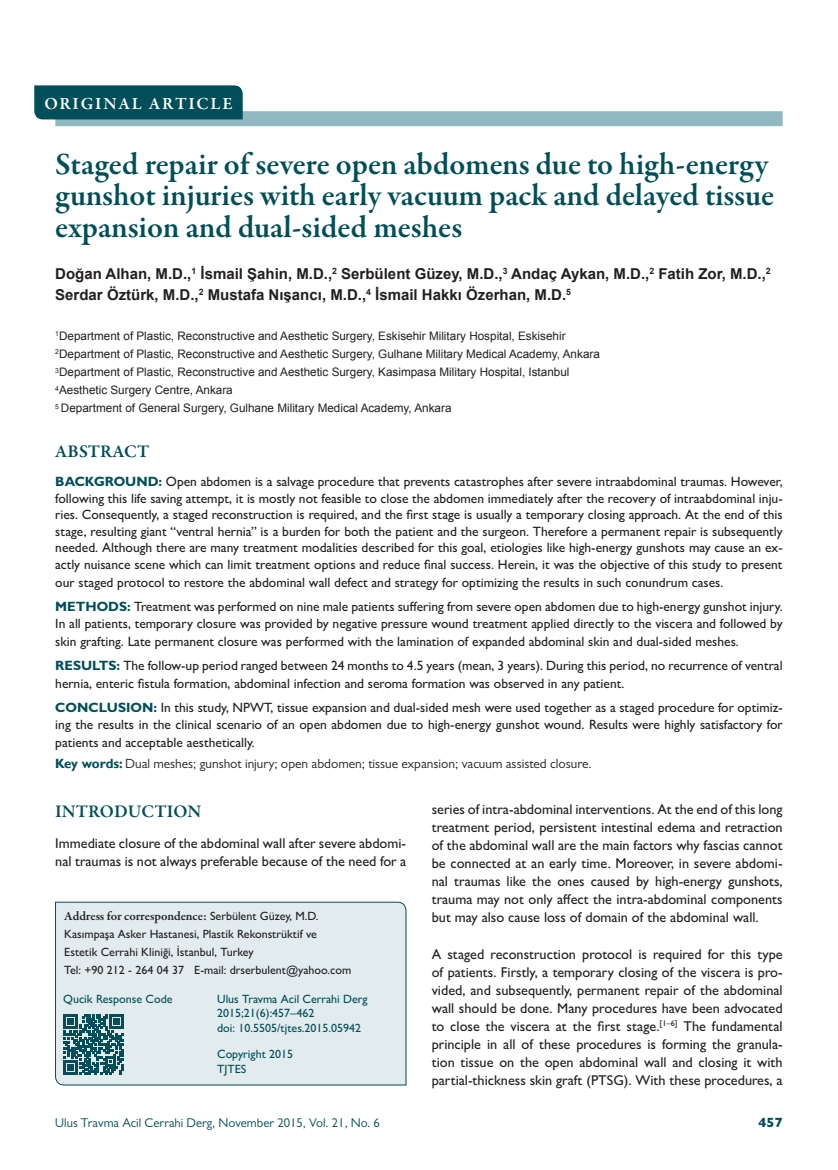
<style>
.page{position:relative;width:838px;height:1170px;background:#fff}
.page>*{position:absolute;margin:0;border:0;box-sizing:border-box;transform-origin:0 0}
.t1{font:600 31.5px/31.5px "Garamond Premr Pro";color:#004e59}
.t2{font:600 18px "Garamond Premr Pro";letter-spacing:.005em;color:#004e59}
.t3{font:600 17.25px "Garamond Premr Pro";letter-spacing:.1em;color:#fff}
.t4{font:700 15px/21px "Arial";color:#231f20}
.t5{font:500 14.25px/18.1px "Gill Sans MT Pro";color:#231f20;text-align:justify}
.t6{font:500 13.5px/16.5px "Gill Sans MT Pro";color:#231f20}
.t7{font:800 13.5px "Gill Sans MT Pro";color:#004e59}
.t8{font:13.35px "Gill Sans MT Pro";color:#231f20}
.t9{font:12.75px "Gill Sans MT Pro";color:#004e59}
.t10{font:600 12.75px "Garamond Premr Pro";letter-spacing:-.005em;color:#231f20}
.t11{font:500 12px/18px "Gill Sans MT Pro";color:#231f20}
.t12{font:500 12px/14.4px "Gill Sans MT Pro";color:#004e59}
.t13{font:11.7px/18px "Arial";color:#231f20}
.s1{font-weight:700;color:#004e59}
.s2{font-family:"Gill Sans";font-weight:700;color:#004e59}
.s3{font-family:"Gill Sans MT Pro";font-weight:500;font-size:12px}
</style>
<div class="page">
<div style="left:55px;top:111px;width:727px;height:15px;background:#90b9c1"></div>
<div style="left:34px;top:85px;width:209px;height:34px;background:#004e59"></div>
<div style="left:55px;top:901px;width:351px;height:184px;background:#e2ecef"></div>
<svg style="left:63px;top:1014px;width:61px;height:60px;background:#407b84"></svg>
<p class="t3" style="left:44px;top:93px;width:190px">ORIGINAL ARTICLE</p>
<h1 class="t1" style="left:55px;top:149px;width:720px">Staged repair of severe open abdomens due to high-energy gunshot injuries with early vacuum pack and delayed tissue expansion and dual-sided meshes</h1>
<p class="t4" style="left:55px;top:263px;width:717px">Doğan Alhan, M.D.,<sup>1</sup> İsmail Şahin, M.D.,<sup>2</sup> Serbülent Güzey, M.D.,<sup>3</sup> Andaç Aykan, M.D.,<sup>2</sup> Fatih Zor, M.D.,<sup>2<br></sup>Serdar Öztürk, M.D.,<sup>2</sup> Mustafa Nışancı, M.D.,<sup>4</sup> İsmail Hakkı Özerhan, M.D.<sup>5</sup></p>
<p class="t13" style="left:55px;top:327px;width:546px"><sup>1</sup>Department of Plastic, Reconstructive and Aesthetic Surgery, Eskisehir Military Hospital, Eskisehir <sup>2</sup>Department of Plastic, Reconstructive and Aesthetic Surgery, Gulhane Military Medical Academy, Ankara <sup>3</sup>Department of Plastic, Reconstructive and Aesthetic Surgery, Kasimpasa Military Hospital, Istanbul <sup>4</sup>Aesthetic Surgery Centre, Ankara<br><sup>5</sup> Department of General Surgery, Gulhane Military Medical Academy, Ankara</p>
<h2 class="t2" style="left:55px;top:440px;width:95px">ABSTRACT</h2>
<p class="t6" style="left:55px;top:473px;width:729px;text-align:justify"><span class="s1">BACKGROUND:</span> Open abdomen is a salvage procedure that prevents catastrophes after severe intraabdominal traumas. However, following this life saving attempt, it is mostly not feasible to close the abdomen immediately after the recovery of intraabdominal inju&shy;ries. Consequently, a staged reconstruction is required, and the first stage is usually a temporary closing approach. At the end of this stage, resulting giant “ventral hernia” is a burden for both the patient and the surgeon. Therefore a permanent repair is subsequently needed. Although there are many treatment modalities described for this goal, etiologies like high-energy gunshots may cause an ex&shy;actly nuisance scene which can limit treatment options and reduce final success. Herein, it was the objective of this study to present</p>
<p class="t6" style="left:55px;top:570px;width:729px;line-height:24.5px">our staged protocol to restore the abdominal wall defect and strategy for optimizing the results in such conundrum cases.<br><span class="s1">METHODS:</span> Treatment was performed on nine male patients suffering from severe open abdomen due to high-energy gunshot injury.</p>
<p class="t6" style="left:55px;top:614px;width:729px;line-height:18px">In all patients, temporary closure was provided by negative pressure wound treatment applied directly to the viscera and followed by skin grafting. Late permanent closure was performed with the lamination of expanded abdominal skin and dual-sided meshes.</p>
<p class="t6" style="left:55px;top:656px;width:729px;line-height:18px"><span class="s1">RESULTS:</span> The follow-up period ranged between 24 months to 4.5 years (mean, 3 years). During this period, no recurrence of ventral hernia, enteric fistula formation, abdominal infection and seroma formation was observed in any patient.</p>
<p class="t6" style="left:55px;top:699px;width:729px;line-height:17px;text-align:justify"><span class="s1">CONCLUSION:</span> In this study, NPWT, tissue expansion and dual-sided mesh were used together as a staged procedure for optimiz&shy;ing the results in the clinical scenario of an open abdomen due to high-energy gunshot wound. Results were highly satisfactory for patients and acceptable aesthetically.</p>
<p class="t8" style="left:55px;top:755px;width:538px"><span class="s2">Key words:</span> Dual meshes; gunshot injury; open abdomen; tissue expansion; vacuum assisted closure.</p>
<h2 class="t2" style="left:55px;top:800px;width:148px">INTRODUCTION</h2>
<p class="t5" style="left:55px;top:833px;width:352px">Immediate closure of the abdominal wall after severe abdomi&shy;nal traumas is not always preferable because of the need for a</p>
<p class="t10" style="left:64px;top:908px;width:255px">Address for correspondence: <span class="s3">Serbülent Güzey, M.D.</span></p>
<p class="t11" style="left:64px;top:924px;width:288px">Kasımpaşa Asker Hastanesi, Plastik Rekonstrüktif ve<br>Estetik Cerrahi Kliniği, İstanbul, Turkey<br>Tel: +90 212 - 264 04 37 E-mail: drserbulent@yahoo.com</p>
<p class="t12" style="left:63px;top:991px;width:111px">Qucik Response Code</p>
<p class="t12" style="left:217px;top:991px;width:152px">Ulus Travma Acil Cerrahi Derg<br>2015;21(6):457–462<br>doi: 10.5505/tjtes.2015.05942</p>
<p class="t12" style="left:217px;top:1046px;width:78px">Copyright 2015<br>TJTES</p>
<p class="t5" style="left:432px;top:799px;width:352px">series of intra-abdominal interventions. At the end of this long treatment period, persistent intestinal edema and retraction of the abdominal wall are the main factors why fascias cannot be connected at an early time. Moreover, in severe abdomi&shy;nal traumas like the ones caused by high-energy gunshots, trauma may not only affect the intra-abdominal components but may also cause loss of domain of the abdominal wall.</p>
<p class="t5" style="left:432px;top:944px;width:352px">A staged reconstruction protocol is required for this type of patients. Firstly, a temporary closing of the viscera is pro&shy;vided, and subsequently, permanent repair of the abdominal wall should be done. Many procedures have been advocated to close the viscera at the first stage.<sup>[1–6]</sup> The fundamental principle in all of these procedures is forming the granula&shy;tion tissue on the open abdominal wall and closing it with partial-thickness skin graft (PTSG). With these procedures, a</p>
<p class="t9" style="left:55px;top:1115px;width:326px">Ulus Travma Acil Cerrahi Derg, November 2015, Vol. 21, No. 6</p>
<p class="t7" style="left:758px;top:1114px;width:26px">457</p>
</div>
